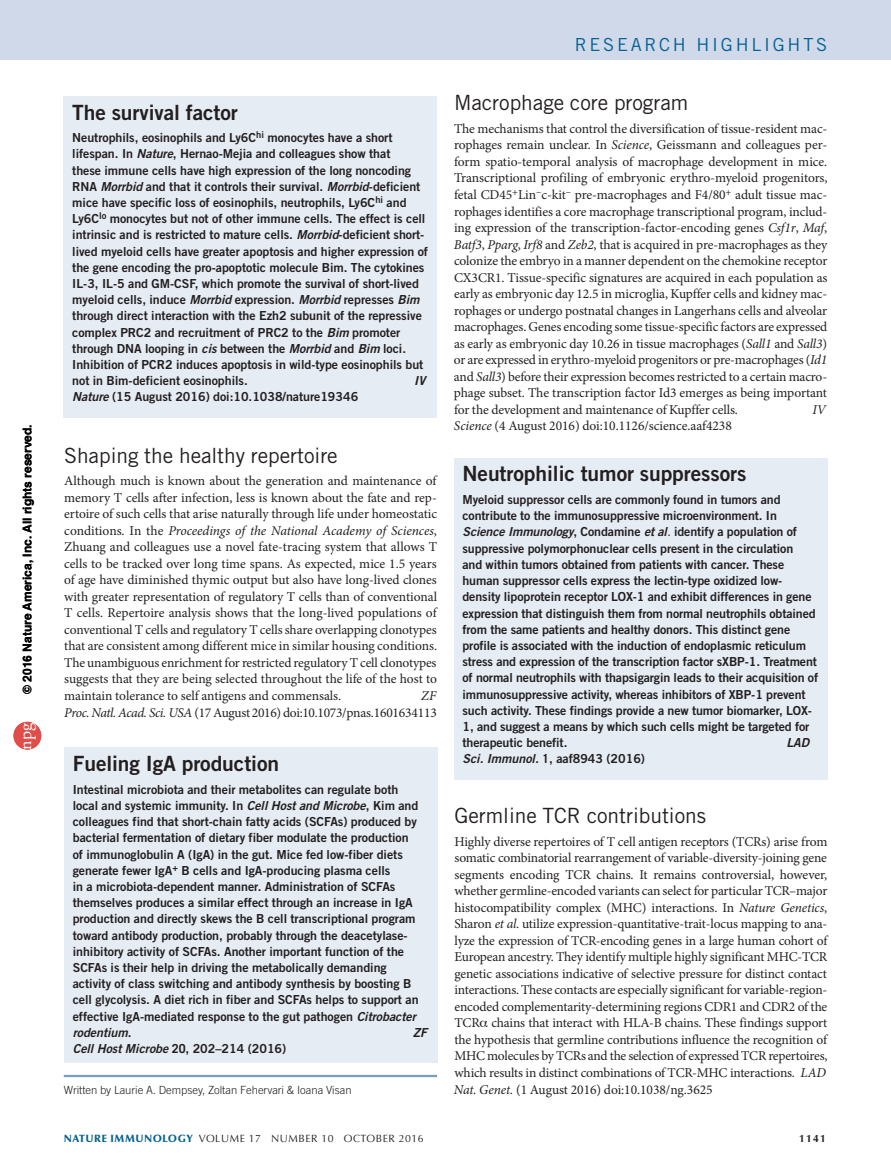
<style>
.page{position:relative;width:891px;height:1175px;background:#fff}
.page>*{position:absolute;margin:0;border:0;box-sizing:border-box;transform-origin:0 0}
.HEAD_res_notes{font:21px "Trade Gothic LT Std";letter-spacing:-.005em;color:#231f20}
.HEAD_res_notes_bold{font:21px "Trade Gothic LT Std Bd 2";letter-spacing:-.005em;color:#231f20}
.t1{font:18px "Trade Gothic LT Std";letter-spacing:.15em;color:#086193}
.t2{font:18px "Adobe Garamond Pro";color:#fff}
.TEXT_first{font:13.5px/16.5px "Minion Pro";letter-spacing:-.01em;color:#231f20;text-align:justify}
.TEXT_first-2{font:italic 13.5px "Minion Pro";color:#231f20}
.BOX_text_bold_first{font:12.45px/16.2px "Trade Gothic LT Std Bd 2";letter-spacing:-.005em;color:#231f20}
.BOX_text_bold_first-2{font:12.45px "Trade Gothic LT Std Bd 2 Obl";letter-spacing:-.005em;color:#231f20}
.t3{font:700 12px "Helvetica";color:#000}
.t4{font:300 11.25px "Trade Gothic LT Std";letter-spacing:-.005em;color:#231f20}
.t5{font:10.5px "Optima LT Std";letter-spacing:.05em;color:#231f20}
.t6{font:700 10.5px "Optima LT Std";color:#231f20}
.s1{font-family:"Arial"}
.s2{font-family:"Trade Gothic LT Std Bd 2 Obl"}
.s3{font-style:italic}
.s4{font-family:"Trade Gothic LT Std";font-style:italic}
.s5{font-family:"Trade Gothic LT Std";font-weight:700}
.s6{font-family:"Trade Gothic LT Std Bd 2"}
.s7{font-weight:900;color:#086193}
</style>
<div class="page">
<div style="left:0;top:0;width:891px;height:60px;background:#cfd9e9"></div>
<hr style="left:64px;top:1074px;width:373px;height:3px;background:#789dc1">
<div style="left:64px;top:747px;width:373px;height:315px;background:#e6ecf4"></div>
<div style="left:64px;top:96px;width:373px;height:321px;background:#e6ecf4"></div>
<div style="left:454px;top:458px;width:373px;height:321px;background:#e6ecf4"></div>
<div style="left:14px;top:722px;width:27px;height:27px;background:#df4e4a;border-radius:50%"></div>
<p class="t3" style="left:18px;top:693px;width:271px;rotate:-90deg">© 201<span class="s1">6</span> Nature America, Inc. All rights reserved.</p>
<h2 class="t2" style="left:15px;top:749px;width:28px;rotate:-90deg">npg</h2>
<p class="HEAD_res_notes_bold" style="left:72px;top:99px;width:167px">The survival factor</p>
<p class="BOX_text_bold_first" style="left:72px;top:129px;width:357px">Neutrophils, eosinophils and Ly6C<sup>hi</sup> monocytes have a short lifespan. In <span class="s2">Nature</span>, Hernao-Mejia and colleagues show that<br>these immune cells have high expression of the long noncoding RNA <span class="s2">Morrbid</span> and that it controls their survival. <span class="s2">Morrbid</span>-deficient mice have specific loss of eosinophils, neutrophils, Ly6C<sup>hi</sup> and Ly6C<sup>lo</sup> monocytes but not of other immune cells. The effect is cell intrinsic and is restricted to mature cells. <span class="s2">Morrbid</span>-deficient short&shy;lived myeloid cells have greater apoptosis and higher expression of the gene encoding the pro-apoptotic molecule Bim. The cytokines IL-3, IL-5 and GM-CSF, which promote the survival of short-lived myeloid cells, induce <span class="s2">Morrbid</span> expression. <span class="s2">Morrbid</span> represses <span class="s2">Bim </span>through direct interaction with the Ezh2 subunit of the repressive complex PRC2 and recruitment of PRC2 to the <span class="s2">Bim</span> promoter through DNA looping in <span class="s2">cis</span> between the <span class="s2">Morrbid</span> and <span class="s2">Bim</span> loci.<br>Inhibition of PCR2 induces apoptosis in wild-type eosinophils but not in Bim-deficient eosinophils.</p>
<p class="BOX_text_bold_first-2" style="left:414px;top:373px;width:13px">IV</p>
<p class="BOX_text_bold_first" style="left:72px;top:389px;width:288px"><span class="s2">Nature</span> (15 August 2016) doi:10.1038/nature19346</p>
<h2 class="t1" style="left:575px;top:34px;width:254px">RESEARCH HIGHLIGHTS</h2>
<p class="HEAD_res_notes" style="left:454px;top:90px;width:236px">Macrophage core program</p>
<p class="TEXT_first" style="left:454px;top:120px;width:375px">The mechanisms that control the diversification of tissue-resident mac&shy;rophages remain unclear. In <span class="s3">Science</span>, Geissmann and colleagues per&shy;form spatio-temporal analysis of macrophage development in mice.<br>Transcriptional profiling of embryonic erythro-myeloid progenitors, fetal CD45<sup>+</sup>Lin<sup>–</sup>c-kit<sup>–</sup> pre-macrophages and F4/80<sup>+</sup> adult tissue mac&shy;rophages identifies a core macrophage transcriptional program, includ&shy;ing expression of the transcription-factor-encoding genes <span class="s3">Csf1r</span>, <span class="s3">Maf</span>, <span class="s3">Batf3</span>, <span class="s3">Pparg</span>, <span class="s3">Irf8</span> and <span class="s3">Zeb2</span>, that is acquired in pre-macrophages as they colonize the embryo in a manner dependent on the chemokine receptor CX3CR1. Tissue-specific signatures are acquired in each population as early as embryonic day 12.5 in microglia, Kupffer cells and kidney mac&shy;rophages or undergo postnatal changes in Langerhans cells and alveolar macrophages. Genes encoding some tissue-specific factors are expressed as early as embryonic day 10.26 in tissue macrophages (<span class="s3">Sall1</span> and <span class="s3">Sall3</span>) or are expressed in erythro-myeloid progenitors or pre-macrophages (<span class="s3">Id1 </span>and <span class="s3">Sall3</span>) before their expression becomes restricted to a certain macro&shy;phage subset. The transcription factor Id3 emerges as being important for the development and maintenance of Kupffer cells.</p>
<p class="TEXT_first-2" style="left:813px;top:400px;width:15px">IV</p>
<p class="TEXT_first" style="left:454px;top:417px;width:279px"><span class="s3">Science</span> (4 August 2016) doi:10.1126/science.aaf4238</p>
<p class="HEAD_res_notes" style="left:64px;top:442px;width:275px">Shaping the healthy repertoire</p>
<p class="TEXT_first" style="left:64px;top:473px;width:374px">Although much is known about the generation and maintenance of memory T cells after infection, less is known about the fate and rep&shy;ertoire of such cells that arise naturally through life under homeostatic conditions. In the <span class="s3">Proceedings of the National Academy of Sciences</span>, Zhuang and colleagues use a novel fate-tracing system that allows T cells to be tracked over long time spans. As expected, mice 1.5 years of age have diminished thymic output but also have long-lived clones with greater representation of regulatory T cells than of conventional T cells. Repertoire analysis shows that the long-lived populations of conventional T cells and regulatory T cells share overlapping clonotypes that are consistent among different mice in similar housing conditions.<br>The unambiguous enrichment for restricted regulatory T cell clonotypes suggests that they are being selected throughout the life of the host to maintain tolerance to self antigens and commensals.</p>
<p class="HEAD_res_notes_bold" style="left:463px;top:461px;width:286px">Neutrophilic tumor suppressors</p>
<p class="BOX_text_bold_first" style="left:462px;top:491px;width:357px">Myeloid suppressor cells are commonly found in tumors and contribute to the immunosuppressive microenvironment. In <span class="s2">Science Immunology</span>, Condamine <span class="s2">et al</span><span class="s4">.</span> identify a population of suppressive polymorphonuclear cells present in the circulation<br>and within tumors obtained from patients with cancer. These human suppressor cells express the lectin-type oxidized low&shy;density lipoprotein receptor LOX-1 and exhibit differences in gene expression that distinguish them from normal neutrophils obtained from the same patients and healthy donors. This distinct gene profile is associated with the induction of endoplasmic reticulum stress and expression of the transcription factor sXBP-1. Treatment of normal neutrophils with thapsigargin leads to their acquisition of immunosuppressive activity, whereas inhibitors of XBP-1 prevent such activity. These findings provide a new tumor biomarker, LOX-1, and suggest a means by which such cells might be targeted for therapeutic benefit.</p>
<p class="TEXT_first-2" style="left:421px;top:686px;width:17px">ZF</p>
<p class="TEXT_first" style="left:64px;top:704px;width:374px"><span class="s3">Proc. Natl. Acad. Sci. USA</span> (17 August 2016) doi:10.1073/pnas.1601634113</p>
<p class="HEAD_res_notes_bold" style="left:73px;top:750px;width:208px">Fueling IgA production</p>
<p class="BOX_text_bold_first" style="left:73px;top:781px;width:347px">Intestinal microbiota and their metabolites can regulate both local and systemic immunity. In <span class="s2">Cell Host and Microbe</span>, Kim and colleagues find that short-chain fatty acids (SCFAs) produced by bacterial fermentation of dietary fiber modulate the production of immunoglobulin A (IgA) in the gut. Mice fed low-fiber diets generate fewer IgA<sup>+</sup> B cells and IgA-producing plasma cells<br>in a microbiota-dependent manner. Administration of SCFAs themselves produces a similar effect through an increase in IgA production and directly skews the B cell transcriptional program toward antibody production, probably through the deacetylase&shy;inhibitory activity of SCFAs. Another important function of the SCFAs is their help in driving the metabolically demanding activity of class switching and antibody synthesis by boosting B cell glycolysis. A diet rich in fiber and SCFAs helps to support an effective IgA-mediated response to the gut pathogen <span class="s2">Citrobacter rodentium</span>.</p>
<p class="BOX_text_bold_first-2" style="left:787px;top:735px;width:24px">LAD</p>
<p class="BOX_text_bold_first" style="left:463px;top:750px;width:184px"><span class="s2">Sci. Immunol.</span> <span class="s5">1</span>, aaf8943 (2016)</p>
<p class="HEAD_res_notes" style="left:454px;top:802px;width:253px">Germline TCR contributions</p>
<p class="TEXT_first" style="left:454px;top:833px;width:374px">Highly diverse repertoires of T cell antigen receptors (TCRs) arise from somatic combinatorial rearrangement of variable-diversity-joining gene segments encoding TCR chains. It remains controversial, however, whether germline-encoded variants can select for particular TCR–major histocompatibility complex (MHC) interactions. In <span class="s3">Nature Genetics</span>, Sharon <span class="s3">et al</span>. utilize expression-quantitative-trait-locus mapping to ana&shy;lyze the expression of TCR-encoding genes in a large human cohort of European ancestry. They identify multiple highly significant MHC-TCR genetic associations indicative of selective pressure for distinct contact interactions. These contacts are especially significant for variable-region&shy;encoded complementarity-determining regions CDR1 and CDR2 of the TCR chains that interact with HLA-B chains. These findings support the hypothesis that germline contributions influence the recognition of MHC molecules by TCRs and the selection of expressed TCR repertoires, which results in distinct combinations of TCR-MHC interactions. <span class="s3">LAD</span></p>
<p class="TEXT_first" style="left:454px;top:1081px;width:260px"><span class="s3">Nat. Genet.</span> (1 August 2016) doi:10.1038/ng.3625</p>
<p class="BOX_text_bold_first-2" style="left:413px;top:1024px;width:15px">ZF</p>
<p class="BOX_text_bold_first-2" style="left:73px;top:1040px;width:215px">Cell Host Microbe <span class="s5">20</span><span class="s6">, 202–214 (2016)</span></p>
<p class="t4" style="left:64px;top:1083px;width:289px">Written by Laurie A. Dempsey, Zoltan Fehervari &amp; Ioana Visan</p>
<p class="t5" style="left:64px;top:1132px;width:362px"><span class="s7">NATURE IMMUNOLOGY</span> VOLUME 17 NUMBER 10 OCTOBER 2016</p>
<p class="t6" style="left:799px;top:1132px;width:28px">1141</p>
</div>
